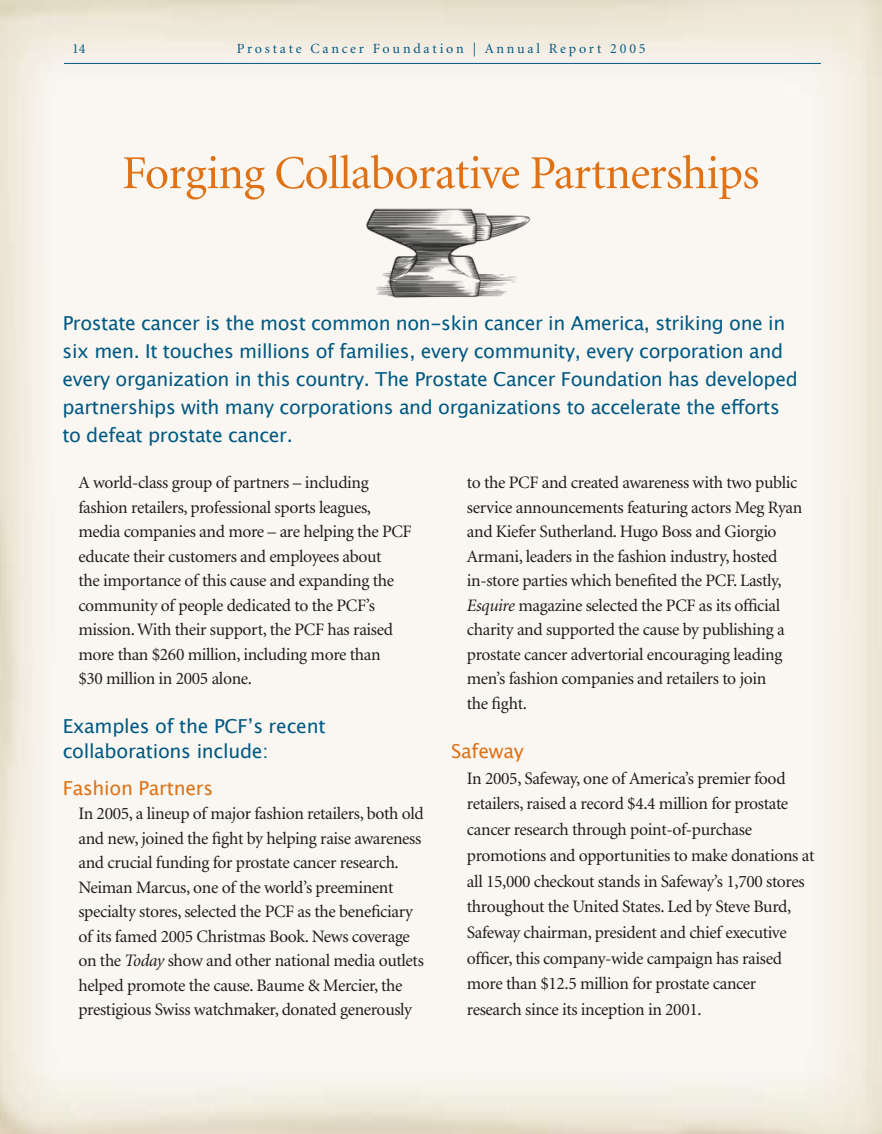
<style>
.page{position:relative;width:882px;height:1134px;background:#fff}
.page>*{position:absolute;margin:0;border:0;box-sizing:border-box;transform-origin:0 0}
.t1{font:19.25px/28px "Lucida Grande";letter-spacing:-.02em;color:#005982}
.t2{font:19.25px "Lucida Grande";letter-spacing:-.015em;color:#df7216}
.t3{font:17.5px/24.5px "Minion";letter-spacing:-.02em;color:#1c1c1a}
.t4{font:14px "Minion";letter-spacing:.2em;color:#005982}
.s1{font-style:italic}
</style>
<div class="page">
<svg style="left:124px;top:155px;width:634px;height:45px"></svg>
<img style="left:355px;top:202px;width:183px;height:100px">
<hr style="left:64px;top:63px;width:757px;height:1px;background:#005982">
<p class="t4" style="left:72px;top:41px;width:15px">14</p>
<p class="t4" style="left:237px;top:42px;width:410px">Prostate Cancer Foundation | Annual Report 2005</p>
<p class="t1" style="left:62px;top:309px;width:737px">Prostate cancer is the most common non-skin cancer in America, striking one in six men. It touches millions of families, every community, every corporation and every organization in this country. The Prostate Cancer Foundation has developed partnerships with many corporations and organizations to accelerate the efforts to defeat prostate cancer.</p>
<p class="t3" style="left:78px;top:471px;width:335px">A world-class group of partners – including fashion retailers, professional sports leagues, media companies and more – are helping the PCF educate their customers and employees about<br>the importance of this cause and expanding the community of people dedicated to the PCF’s mission. With their support, the PCF has raised more than $260 million, including more than<br>$30 million in 2005 alone.</p>
<p class="t1" style="left:63px;top:715px;width:264px;line-height:24.5px">Examples of the PCF’s recent collaborations include:</p>
<p class="t2" style="left:63px;top:777px;width:152px">Fashion Partners</p>
<p class="t3" style="left:78px;top:802px;width:347px">In 2005, a lineup of major fashion retailers, both old and new, joined the fight by helping raise awareness and crucial funding for prostate cancer research.<br>Neiman Marcus, one of the world’s preeminent specialty stores, selected the PCF as the beneficiary of its famed 2005 Christmas Book. News coverage on the <span class="s1">Today</span> show and other national media outlets helped promote the cause. Baume &amp; Mercier, the prestigious Swiss watchmaker, donated generously</p>
<p class="t3" style="left:467px;top:471px;width:337px">to the PCF and created awareness with two public service announcements featuring actors Meg Ryan and Kiefer Sutherland. Hugo Boss and Giorgio Armani, leaders in the fashion industry, hosted in-store parties which benefited the PCF. Lastly, <span class="s1">Esquire</span> magazine selected the PCF as its official charity and supported the cause by publishing a prostate cancer advertorial encouraging leading men’s fashion companies and retailers to join<br>the fight.</p>
<p class="t2" style="left:451px;top:740px;width:74px">Safeway</p>
<p class="t3" style="left:467px;top:766px;width:349px;line-height:25.7px">In 2005, Safeway, one of America’s premier food retailers, raised a record $4.4 million for prostate cancer research through point-of-purchase promotions and opportunities to make donations at all 1 5,000 checkout stands in Safeway’s 1 ,700 stores throughout the United States. Led by Steve Burd, Safeway chairman, president and chief executive officer, this company-wide campaign has raised more than $1 2.5 million for prostate cancer research since its inception in 2001 .</p>
</div>
